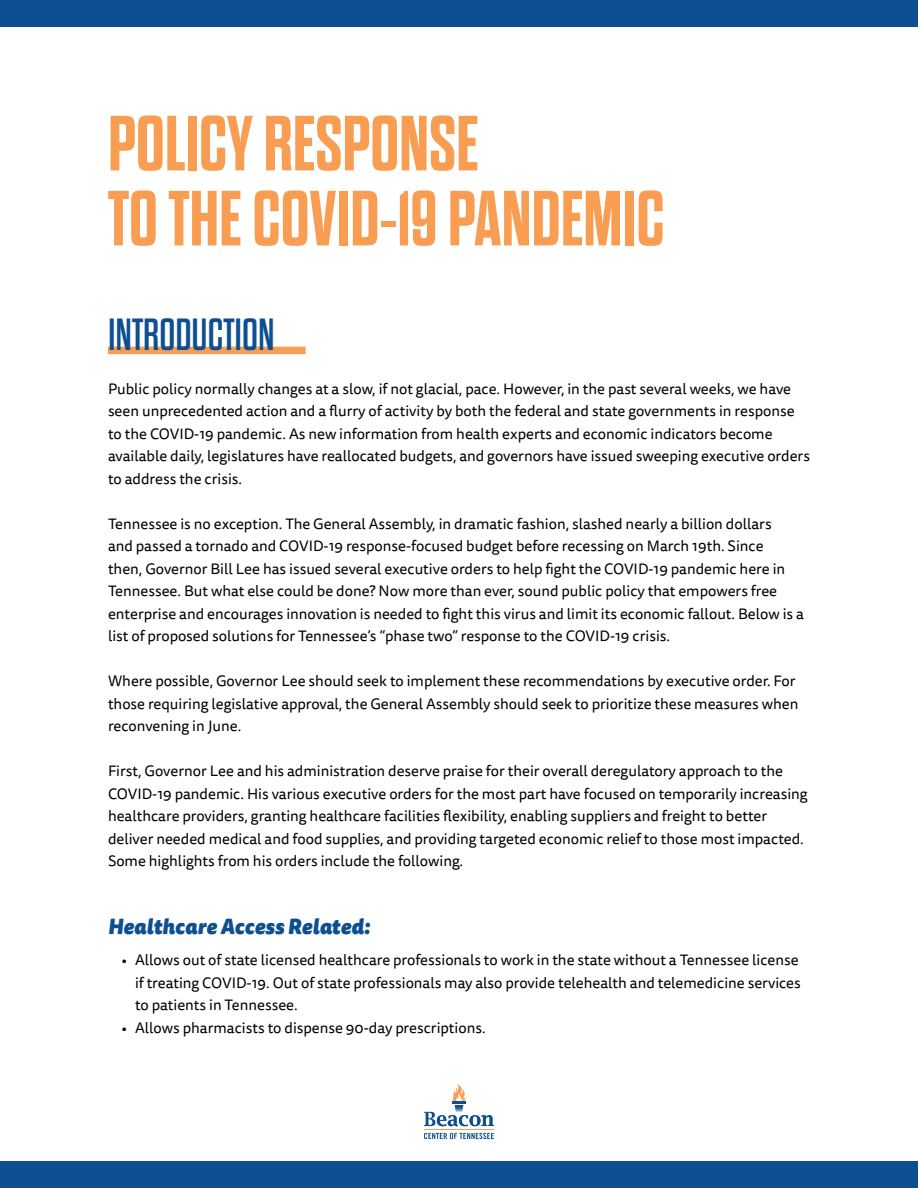
<style>
.page{position:relative;width:918px;height:1188px;background:#fff}
.page>*{position:absolute;margin:0;border:0;box-sizing:border-box;transform-origin:0 0}
.t1{font:700 78px/75px "Dharma Gothic E";color:#f89d52}
.t2{font:45px "Dharma Gothic E";color:#0e4f91}
.t3{font:italic 900 21px "Tisa Sans Pro";color:#0e4f91}
.t4{font:15px/22.5px "Tisa Sans Pro";color:#000}
</style>
<div class="page">
<div style="left:0;top:1161px;width:918px;height:27px;background:#0e4f91"></div>
<svg style="left:424px;top:1084px;width:70px;height:55px"></svg>
<div style="left:108px;top:347px;width:198px;height:7px;background:#f89d52"></div>
<div style="left:0;top:0;width:918px;height:27px;background:#0e4f91"></div>
<h1 class="t1" style="left:108px;top:108px;width:558px">POLICY RESPONSE<br>TO THE COVID-19 PANDEMIC</h1>
<h2 class="t2" style="left:108px;top:312px;width:168px">INTRODUCTION</h2>
<p class="t4" style="left:108px;top:378px;width:704px">Public policy normally changes at a slow, if not glacial, pace. However, in the past several weeks, we have seen unprecedented action and a flurry of activity by both the federal and state governments in response to the COVID-19 pandemic. As new information from health experts and economic indicators become available daily, legislatures have reallocated budgets, and governors have issued sweeping executive orders to address the crisis.</p>
<p class="t4" style="left:108px;top:513px;width:698px">Tennessee is no exception. The General Assembly, in dramatic fashion, slashed nearly a billion dollars<br>and passed a tornado and COVID-19 response-focused budget before recessing on March 19th. Since<br>then, Governor Bill Lee has issued several executive orders to help fight the COVID-19 pandemic here in Tennessee. But what else could be done? Now more than ever, sound public policy that empowers free enterprise and encourages innovation is needed to fight this virus and limit its economic fallout. Below is a list of proposed solutions for Tennessee’s “phase two” response to the COVID-19 crisis.</p>
<p class="t4" style="left:108px;top:670px;width:692px">Where possible, Governor Lee should seek to implement these recommendations by executive order. For those requiring legislative approval, the General Assembly should seek to prioritize these measures when reconvening in June.</p>
<p class="t4" style="left:108px;top:760px;width:701px">First, Governor Lee and his administration deserve praise for their overall deregulatory approach to the COVID-19 pandemic. His various executive orders for the most part have focused on temporarily increasing healthcare providers, granting healthcare facilities flexibility, enabling suppliers and freight to better deliver needed medical and food supplies, and providing targeted economic relief to those most impacted.<br>Some highlights from his orders include the following.</p>
<h3 class="t3" style="left:108px;top:909px;width:264px">Healthcare Access Related:</h3>
<p class="t4" style="left:135px;top:949px;width:667px;text-indent:-14px">• Allows out of state licensed healthcare professionals to work in the state without a Tennessee license if treating COVID-19. Out of state professionals may also provide telehealth and telemedicine services to patients in Tennessee.</p>
<p class="t4" style="left:122px;top:1017px;width:366px">• Allows pharmacists to dispense 90-day prescriptions.</p>
</div>
